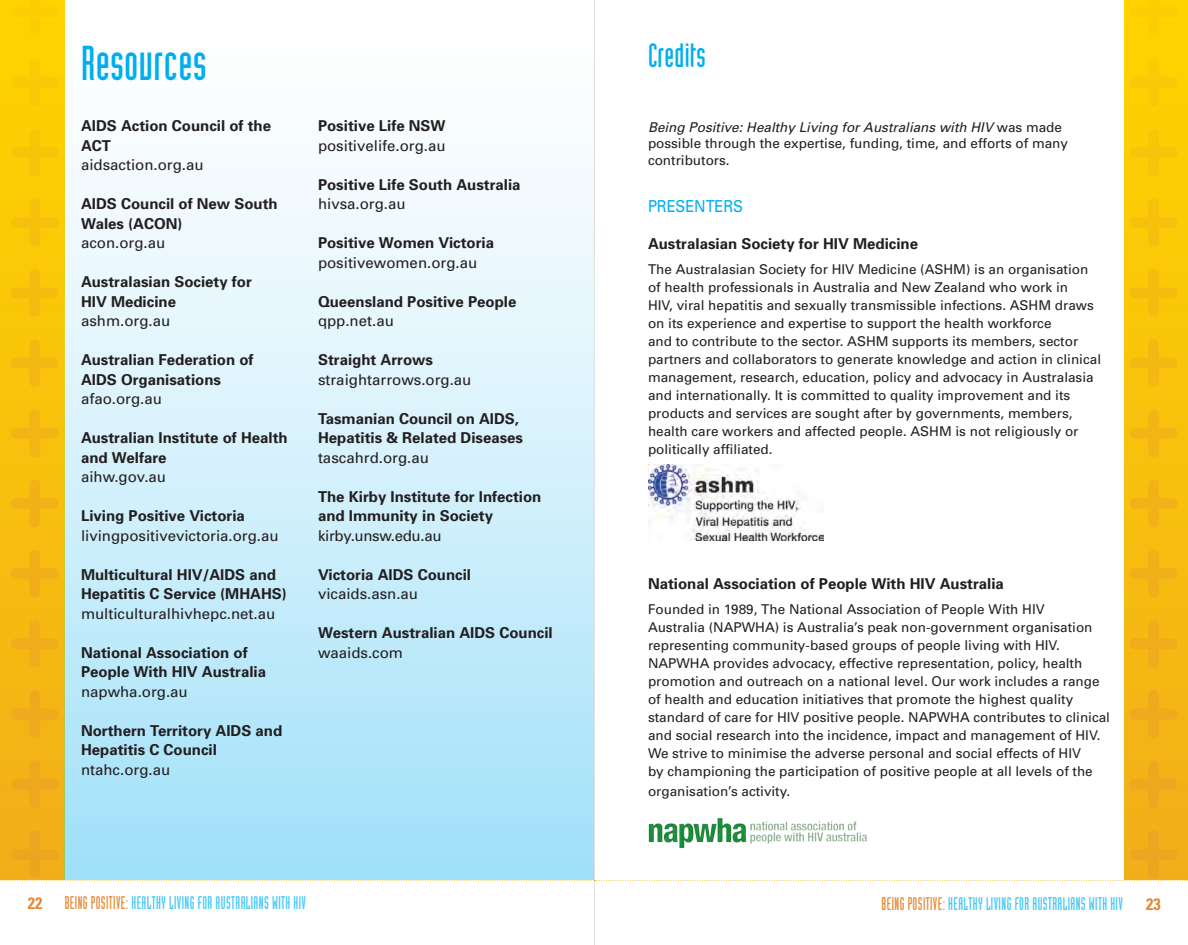
<style>
.page{position:relative;width:1188px;height:945px;background:#fff}
.page>*{position:absolute;margin:0;border:0;box-sizing:border-box;transform-origin:0 0}
.t1{font:48px "Industria Solid";letter-spacing:.01em;color:#00aeef}
.t2{font:33px "Industria Solid";letter-spacing:.01em;color:#00aeef}
.t3{font:18px "Industria Solid";letter-spacing:.025em;color:#44c8f5;scale:.9 1}
.t4{font:16.5px "Univers";color:#00aeef;scale:.9 1}
.t5{font:700 condensed 16.5px "Univers";color:#e48a35}
.t6{font:700 15px/19.5px "Univers";color:#231f20}
.t7{font:15px "Univers";color:#231f20}
.t8{font:15px "Univers";letter-spacing:-.02em;color:#231f20}
.t9{font:13.5px/18px "Univers";color:#231f20}
.s1{font-style:italic}
.s2{font-family:"Univers";font-weight:700;font-stretch:condensed;font-size:16.5px;color:#e48a35}
.s3{color:#e48a35}
</style>
<div class="page">
<div style="left:0;top:0;width:64px;height:880px;background:linear-gradient(to bottom,#ffd400,#f1af1a)"></div>
<div style="left:65px;top:0;width:529px;height:880px;background:linear-gradient(to bottom,#fff,#a5e2f9)"></div>
<img style="left:648px;top:817px;width:209px;height:14px">
<img style="left:648px;top:464px;width:176px;height:76px">
<div style="left:11px;top:0;width:48px;height:36px;background:#fed201"></div>
<div style="left:11px;top:58px;width:48px;height:48px;background:#fdd002"></div>
<svg style="left:11px;top:129px;width:48px;height:47px"></svg>
<svg style="left:11px;top:199px;width:48px;height:48px"></svg>
<svg style="left:11px;top:269px;width:48px;height:48px"></svg>
<svg style="left:11px;top:339px;width:48px;height:48px"></svg>
<svg style="left:11px;top:409px;width:48px;height:48px"></svg>
<svg style="left:11px;top:480px;width:48px;height:47px"></svg>
<svg style="left:11px;top:550px;width:48px;height:48px"></svg>
<svg style="left:11px;top:620px;width:48px;height:48px"></svg>
<svg style="left:11px;top:690px;width:48px;height:48px"></svg>
<svg style="left:11px;top:760px;width:48px;height:48px"></svg>
<hr style="left:594px;top:0;width:1px;height:945px;background:#949698">
<div style="left:1124px;top:0;width:64px;height:880px;background:linear-gradient(to bottom,#ffd400,#f1af1a)"></div>
<div style="left:1130px;top:0;width:47px;height:36px;background:#fed201"></div>
<div style="left:1130px;top:58px;width:47px;height:48px;background:#fdd002"></div>
<svg style="left:1130px;top:129px;width:47px;height:47px"></svg>
<svg style="left:1130px;top:199px;width:47px;height:48px"></svg>
<svg style="left:1130px;top:269px;width:47px;height:48px"></svg>
<svg style="left:1130px;top:339px;width:47px;height:48px"></svg>
<svg style="left:1130px;top:409px;width:47px;height:48px"></svg>
<svg style="left:1130px;top:480px;width:47px;height:47px"></svg>
<svg style="left:1130px;top:550px;width:47px;height:48px"></svg>
<svg style="left:1130px;top:620px;width:47px;height:48px"></svg>
<svg style="left:1130px;top:690px;width:47px;height:48px"></svg>
<svg style="left:1130px;top:760px;width:47px;height:48px"></svg>
<svg style="left:0;top:831px;width:1188px;height:50px"></svg>
<h1 class="t1" style="left:81px;top:37px;width:127px">RESOURCES</h1>
<p class="t6" style="left:81px;top:116px;width:192px">AIDS Action Council of the<br>ACT</p>
<p class="t7" style="left:81px;top:156px;width:124px">aidsaction.org.au</p>
<p class="t6" style="left:81px;top:194px;width:198px">AIDS Council of New South<br>Wales (ACON)</p>
<p class="t7" style="left:81px;top:234px;width:86px">acon.org.au</p>
<p class="t6" style="left:81px;top:272px;width:172px">Australasian Society for<br>HIV Medicine</p>
<p class="t7" style="left:81px;top:312px;width:91px">ashm.org.au</p>
<p class="t6" style="left:81px;top:350px;width:174px">Australian Federation of<br>AIDS Organisations</p>
<p class="t7" style="left:81px;top:390px;width:82px">afao.org.au</p>
<p class="t6" style="left:81px;top:428px;width:208px">Australian Institute of Health and Welfare</p>
<p class="t7" style="left:81px;top:468px;width:87px">aihw.gov.au</p>
<p class="t6" style="left:81px;top:506px;width:165px">Living Positive Victoria</p>
<p class="t7" style="left:81px;top:526px;width:199px">livingpositivevictoria.org.au</p>
<p class="t6" style="left:81px;top:564px;width:207px">Multicultural HIV/AIDS and<br>Hepatitis C Service (MHAHS)</p>
<p class="t7" style="left:81px;top:604px;width:196px">multiculturalhivhepc.net.au</p>
<p class="t6" style="left:81px;top:642px;width:187px">National Association of<br>People With HIV Australia</p>
<p class="t7" style="left:81px;top:682px;width:108px">napwha.org.au</p>
<p class="t6" style="left:81px;top:720px;width:203px">Northern Territory AIDS and<br>Hepatitis C Council</p>
<p class="t7" style="left:81px;top:760px;width:91px">ntahc.org.au</p>
<p class="t6" style="left:318px;top:116px;width:129px">Positive Life NSW</p>
<p class="t7" style="left:318px;top:136px;width:129px">positivelife.org.au</p>
<p class="t6" style="left:318px;top:174px;width:204px">Positive Life South Australia</p>
<p class="t7" style="left:318px;top:195px;width:89px">hivsa.org.au</p>
<p class="t6" style="left:318px;top:233px;width:178px">Positive Women Victoria</p>
<p class="t7" style="left:318px;top:253px;width:161px">positivewomen.org.au</p>
<p class="t6" style="left:318px;top:291px;width:200px">Queensland Positive People</p>
<p class="t7" style="left:318px;top:312px;width:77px">qpp.net.au</p>
<p class="t6" style="left:318px;top:350px;width:117px">Straight Arrows</p>
<p class="t7" style="left:318px;top:370px;width:155px">straightarrows.org.au</p>
<p class="t6" style="left:318px;top:408px;width:207px">Tasmanian Council on AIDS,<br>Hepatitis &amp; Related Diseases</p>
<p class="t7" style="left:318px;top:448px;width:112px">tascahrd.org.au</p>
<p class="t6" style="left:318px;top:486px;width:225px">The Kirby Institute for Infection and Immunity in Society</p>
<p class="t8" style="left:318px;top:526px;width:125px">kirby.unsw.edu.au</p>
<p class="t6" style="left:318px;top:564px;width:155px">Victoria AIDS Council</p>
<p class="t7" style="left:318px;top:585px;width:102px">vicaids.asn.au</p>
<p class="t6" style="left:318px;top:623px;width:236px">Western Australian AIDS Council</p>
<p class="t7" style="left:318px;top:643px;width:87px">waaids.com</p>
<h2 class="t2" style="left:648px;top:38px;width:59px">CREDITS</h2>
<p class="t9" style="left:648px;top:119px;width:422px;line-height:16.5px"><span class="s1">Being Positive: Healthy Living for Australians with HIV</span> was made possible through the expertise, funding, time, and efforts of many contributors.</p>
<p class="t4" style="left:648px;top:196px;width:105px">Presenters</p>
<p class="t6" style="left:648px;top:233px;width:272px">Australasian Society for HIV Medicine</p>
<p class="t9" style="left:648px;top:260px;width:455px">The Australasian Society for HIV Medicine (ASHM) is an organisation of health professionals in Australia and New Zealand who work in<br>HIV, viral hepatitis and sexually transmissible infections. ASHM draws on its experience and expertise to support the health workforce<br>and to contribute to the sector. ASHM supports its members, sector partners and collaborators to generate knowledge and action in clinical management, research, education, policy and advocacy in Australasia and internationally. It is committed to quality improvement and its products and services are sought after by governments, members, health care workers and affected people. ASHM is not religiously or politically affiliated.</p>
<p class="t6" style="left:648px;top:574px;width:357px">National Association of People With HIV Australia</p>
<p class="t9" style="left:648px;top:600px;width:464px">Founded in 1989, The N ational Association of People With HIV<br>Australia (NAPWHA) is Australia’s peak non-government organisation representing community-based groups of people living with HIV.<br>NAPWHA provides advocacy, effective representation, policy, health promotion and outreach on a national level. Our work includes a range of health and education initiatives that promote the highest quality standard of care for HIV positive people. NAPWHA contributes to clinical and social research into the incidence, impact and management of HIV.<br>We strive to minimise the adverse personal and social effects of HIV<br>by championing the participation of positive people at all levels of the</p>
<p class="t9" style="left:648px;top:782px;width:144px">organisation’s activity.</p>
<h3 class="t3" style="left:28px;top:893px;width:303px"><span class="s2">22</span> <span class="s3">BEING POSITIVE:</span> HEALTHY LIVING FOR AUSTRALIANS WITH HIV</h3>
<h3 class="t3" style="left:882px;top:893px;width:262px"><span class="s3">BEING POSITIVE:</span> HEALTHY LIVING FOR AUSTRALIANS WITH HIV</h3>
<p class="t5" style="left:1146px;top:894px;width:16px">23</p>
</div>
